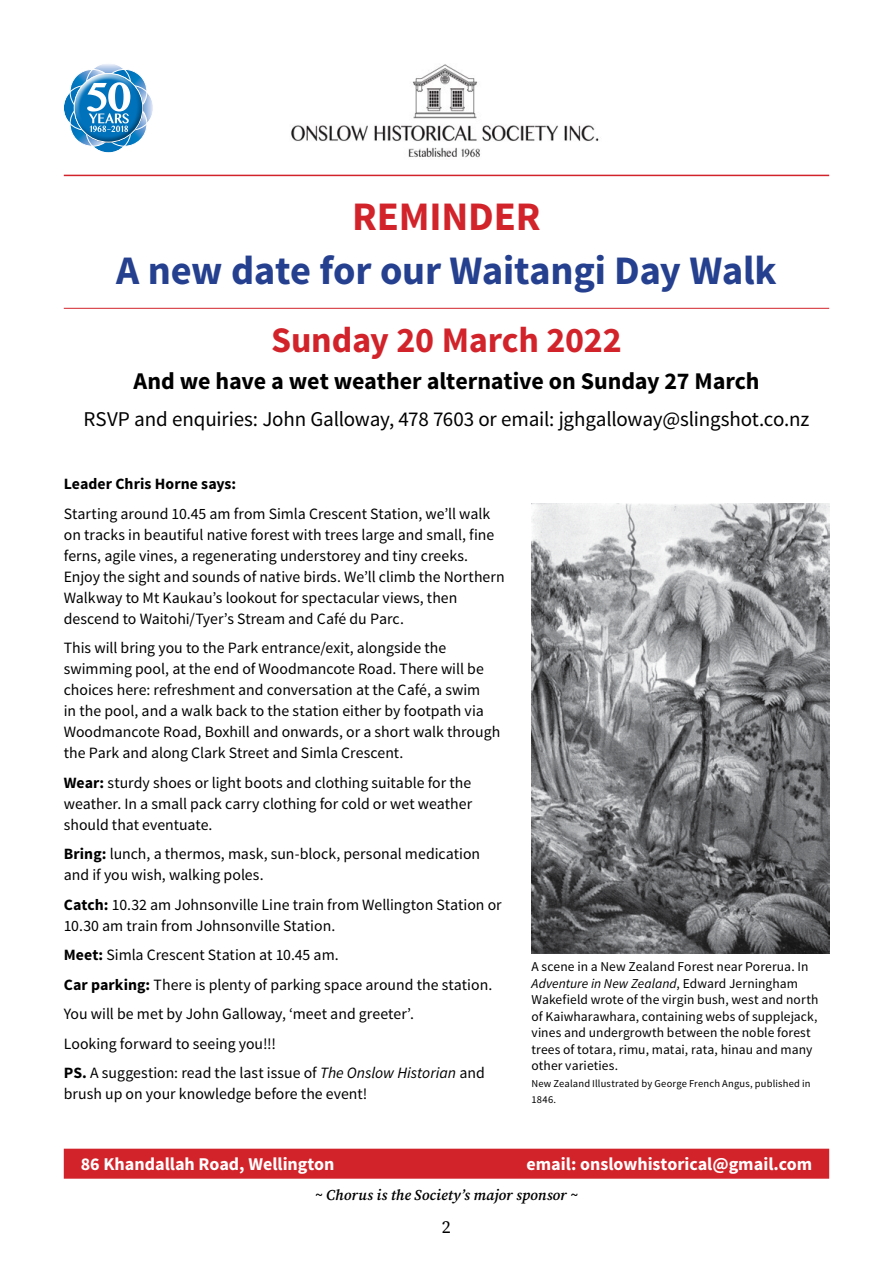
<style>
.page{position:relative;width:893px;height:1263px;background:#fff}
.page>*{position:absolute;margin:0;border:0;box-sizing:border-box;transform-origin:0 0}
.t1{font:700 40.5px "Source Sans Pro";letter-spacing:-.01em;color:#25408f}
.t2{font:700 40.5px "Source Sans Pro";letter-spacing:-.005em;color:#d2232a}
.t3{font:700 36px "Source Sans Pro";letter-spacing:-.005em;color:#d2232a}
.t4{font:700 24px "Source Sans Pro";letter-spacing:-.005em;color:#000}
.t5{font:21px "Source Sans Pro";letter-spacing:-.01em;color:#000}
.t6{font:700 18px "Source Sans Pro";color:#fff}
.t7{font:18px "Source Serif Pro";color:#000}
.t8{font:15.75px/21px "Source Sans Pro";color:#000}
.t9{font:700 15.75px "Source Sans Pro";letter-spacing:.005em;color:#000}
.t10{font:italic 600 15px "Source Serif Pro";letter-spacing:.005em;color:#000}
.t11{font:13.5px/16.5px "Source Sans Pro";letter-spacing:.005em;color:#000}
.t12{font:10.5px/16.5px "Source Sans Pro";letter-spacing:.015em;color:#000}
.s1{font-weight:700}
.s2{font-style:italic}
</style>
<div class="page">
<div style="left:64px;top:1149px;width:765px;height:30px;background:#d2232a"></div>
<img style="left:291px;top:64px;width:308px;height:94px">
<hr style="left:64px;top:175px;width:765px;height:1px;background:#d2232a">
<svg style="left:86px;top:63px;width:45px;height:44px"></svg>
<svg style="left:63px;top:86px;width:45px;height:44px"></svg>
<svg style="left:109px;top:86px;width:45px;height:44px"></svg>
<svg style="left:66px;top:66px;width:84px;height:84px"></svg>
<img style="left:531px;top:504px;width:298px;height:449px">
<hr style="left:64px;top:308px;width:765px;height:1px;background:#d2232a">
<h1 class="t2" style="left:352px;top:191px;width:190px">REMINDER</h1>
<h1 class="t1" style="left:116px;top:245px;width:662px">A new date for our Waitangi Day Walk</h1>
<h2 class="t3" style="left:271px;top:317px;width:352px">Sunday 20 March 2022</h2>
<h3 class="t4" style="left:133px;top:366px;width:628px">And we have a wet weather alternative on Sunday 27 March</h3>
<h3 class="t5" style="left:84px;top:406px;width:727px">RSVP and enquiries: John Galloway, 478 7603 or email: jghgalloway@slingshot.co.nz</h3>
<p class="t9" style="left:64px;top:474px;width:174px">Leader Chris Horne says:</p>
<p class="t8" style="left:64px;top:503px;width:443px">Starting around 10.45 am from Simla Crescent Station, we’ll walk on tracks in beautiful native forest with trees large and small, fine ferns, agile vines, a regenerating understorey and tiny creeks.<br>Enjoy the sight and sounds of native birds. We’ll climb the Northern Walkway to Mt Kaukau’s lookout for spectacular views, then descend to Waitohi/Tyer’s Stream and Café du Parc.</p>
<p class="t8" style="left:64px;top:638px;width:438px">This will bring you to the Park entrance/exit, alongside the swimming pool, at the end of Woodmancote Road. There will be choices here: refreshment and conversation at the Café, a swim<br>in the pool, and a walk back to the station either by footpath via Woodmancote Road, Boxhill and onwards, or a short walk through the Park and along Clark Street and Simla Crescent.</p>
<p class="t8" style="left:64px;top:772px;width:410px;text-align:justify"><span class="s1">Wear:</span> sturdy shoes or light boots and clothing suitable for the weather. In a small pack carry clothing for cold or wet weather should that eventuate.</p>
<p class="t8" style="left:64px;top:844px;width:418px"><span class="s1">Bring:</span> lunch, a thermos, mask, sun-block, personal medication and if you wish, walking poles.</p>
<p class="t8" style="left:64px;top:894px;width:439px"><span class="s1">Catch:</span> 10.32 am Johnsonville Line train from Wellington Station or<br>10.30 am train from Johnsonville Station.</p>
<p class="t8" style="left:64px;top:941px;width:430px;line-height:29.5px"><span class="s1">Meet:</span> Simla Crescent Station at 10.45 am.<br><span class="s1">Car parking:</span> There is plenty of parking space around the station.<br>You will be met by John Galloway, ‘meet and greeter’.<br>Looking forward to seeing you!!!<br><span class="s1">PS.</span> A suggestion: read the last issue of <span class="s2">The Onslow Historian</span> and</p>
<p class="t8" style="left:64px;top:1084px;width:305px">brush up on your knowledge before the event!</p>
<p class="t11" style="left:531px;top:959px;width:288px">A scene in a New Zealand Forest near Porerua. In <span class="s2">Adventure in New Zealand</span>, Edward Jerningham Wakefield wrote of the virgin bush, west and north of Kaiwharawhara, containing webs of supplejack, vines and undergrowth between the noble forest trees of totara, rimu, matai, rata, hinau and many other varieties.</p>
<p class="t12" style="left:531px;top:1075px;width:281px">New Zealand Illustrated by George French Angus, published in<br>1846.</p>
<p class="t6" style="left:81px;top:1153px;width:255px">86 Khandallah Road, Wellington</p>
<p class="t6" style="left:527px;top:1153px;width:287px">email: onslowhistorical@gmail.com</p>
<p class="t10" style="left:315px;top:1186px;width:265px">~ Chorus is the Society’s major sponsor ~</p>
<p class="t7" style="left:442px;top:1215px;width:10px">2</p>
</div>
